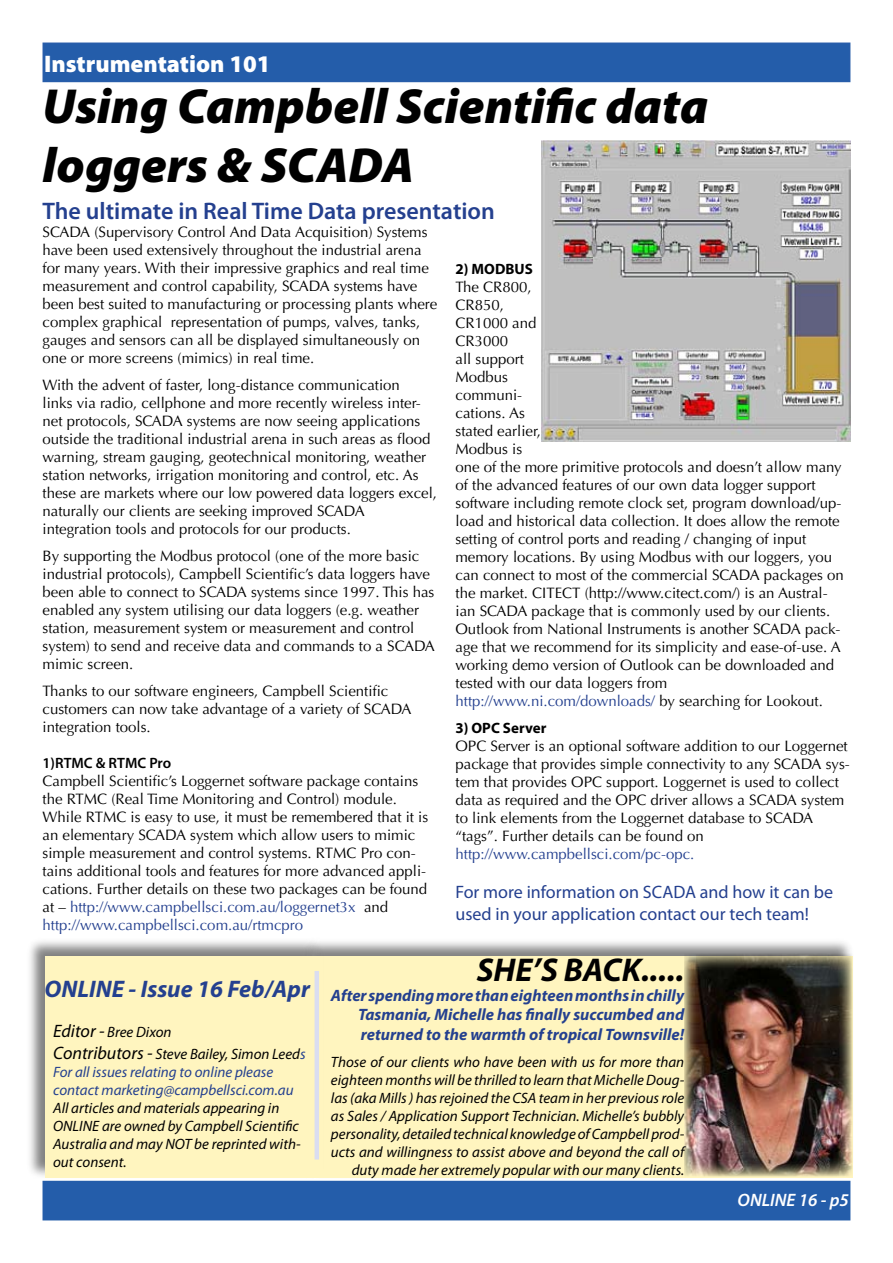
<style>
.page{position:relative;width:893px;height:1263px;background:#fff}
.page>*{position:absolute;margin:0;border:0;box-sizing:border-box;transform-origin:0 0}
.t1{font:italic 900 49.5px/59.4px "Myriad Pro";color:#000}
.t2{font:italic 700 33px "Myriad Pro";color:#000}
.t3{font:600 24px "Myriad Pro";color:#24408f}
.t4{font:italic 700 24px "Myriad Pro";color:#24408f}
.t5{font:900 24px "Myriad Pro";color:#fff}
.t6{font:18px/21.6px "Myriad Pro";color:#24408f}
.t7{font:italic 600 18px "Myriad Pro";color:#fff}
.t8{font:italic 700 16.5px/19.8px "Myriad Pro";color:#24408f;text-align:justify}
.t9{font:15px/18px "Optima LT";color:#000}
.t10{font:italic 15px/18px "Myriad Pro";color:#000}
.t11{font:italic 15px/18px "Myriad Pro";color:#24408f}
.t12{font:15px "Optima LT";color:#24408f}
.t13{font:700 15px "Myriad Pro";color:#000}
.t14{font:600 15px "Myriad Pro";color:#000}
.s1{color:#24408f}
.s2{font-size:18px}
</style>
<div class="page">
<div style="left:304px;top:936px;width:551px;height:244px;background:#000;opacity:.5"></div>
<div style="left:322px;top:956px;width:531px;height:221px;background:#fff5bf"></div>
<div style="left:43px;top:43px;width:807px;height:38px;background:#245daa"></div>
<div style="left:43px;top:43px;width:807px;height:39px;border:2px solid #285daa"></div>
<div style="left:43px;top:1181px;width:807px;height:39px;background:#245daa"></div>
<img style="left:541px;top:140px;width:309px;height:301px">
<img style="left:684px;top:954px;width:168px;height:222px">
<div style="left:25px;top:936px;width:300px;height:244px;background:#000;opacity:.5"></div>
<div style="left:45px;top:956px;width:277px;height:222px;background:#fff5bf"></div>
<hr style="left:315px;top:971px;width:4px;height:188px;background:#daddf0">
<h3 class="t5" style="left:44px;top:48px;width:228px">Instrumentation 101</h3>
<h1 class="t1" style="left:43px;top:74px;width:667px">Using Campbell Scientific data loggers &amp; SCADA</h1>
<h3 class="t3" style="left:43px;top:196px;width:454px">The ultimate in Real Time Data presentation</h3>
<p class="t9" style="left:43px;top:223px;width:396px">SCADA (Supervisory Control And Data Acquisition) Systems have been used extensively throughout the industrial arena for many years. With their impressive graphics and real time measurement and control capability, SCADA systems have been best suited to manufacturing or processing plants where complex graphical representation of pumps, valves, tanks, gauges and sensors can all be displayed simultaneously on one or more screens (mimics) in real time.</p>
<p class="t9" style="left:43px;top:376px;width:396px">With the advent of faster, long-distance communication<br>links via radio, cellphone and more recently wireless inter&shy;net protocols, SCADA systems are now seeing applications outside the traditional industrial arena in such areas as flood warning, stream gauging, geotechnical monitoring, weather station networks, irrigation monitoring and control, etc. As these are markets where our low powered data loggers excel, naturally our clients are seeking improved SCADA integration tools and protocols for our products.</p>
<p class="t9" style="left:43px;top:547px;width:394px">By supporting the Modbus protocol (one of the more basic industrial protocols), Campbell Scientific’s data loggers have been able to connect to SCADA systems since 1997. This has enabled any system utilising our data loggers (e.g. weather station, measurement system or measurement and control system) to send and receive data and commands to a SCADA mimic screen.</p>
<p class="t9" style="left:43px;top:682px;width:371px">Thanks to our software engineers, Campbell Scientific customers can now take advantage of a variety of SCADA integration tools.</p>
<p class="t14" style="left:43px;top:753px;width:130px">1)RTMC &amp; RTMC Pro</p>
<p class="t9" style="left:43px;top:772px;width:387px">Campbell Scientific’s Loggernet software package contains the RTMC (Real Time Monitoring and Control) module.<br>While RTMC is easy to use, it must be remembered that it is an elementary SCADA system which allow users to mimic simple measurement and control systems. RTMC Pro con&shy;tains additional tools and features for more advanced appli&shy;cations. Further details on these two packages can be found at – <span class="s1">http://www.campbellsci.com.au/loggernet3x</span> and <span class="s1">http://www.campbellsci.com.au/rtmcpro</span></p>
<p class="t13" style="left:455px;top:259px;width:79px">2) MODBUS</p>
<p class="t9" style="left:455px;top:278px;width:390px">The CR800,<br>CR850,<br>CR1000 and<br>CR3000<br>all support<br>Modbus<br>communi-<br>cations. As<br>stated earlier,<br>Modbus is<br>one of the more primitive protocols and doesn’t allow many of the advanced features of our own data logger support software including remote clock set, program download/up&shy;load and historical data collection. It does allow the remote setting of control ports and reading / changing of input memory locations. By using Modbus with our loggers, you can connect to most of the commercial SCADA packages on the market. CITECT (http://www.citect.com/) is an Austral&shy;ian SCADA package that is commonly used by our clients.<br>Outlook from National Instruments is another SCADA pack&shy;age that we recommend for its simplicity and ease-of-use. A working demo version of Outlook can be downloaded and tested with our data loggers from <span class="s1">http://www.ni.com/downloads/</span> by searching for Lookout.</p>
<p class="t13" style="left:455px;top:718px;width:92px">3) OPC Server</p>
<p class="t9" style="left:455px;top:737px;width:396px">OPC Server is an optional software addition to our Loggernet package that provides simple connectivity to any SCADA sys&shy;tem that provides OPC support. Loggernet is used to collect data as required and the OPC driver allows a SCADA system to link elements from the Loggernet database to SCADA “tags”. Further details can be found on</p>
<p class="t12" style="left:455px;top:845px;width:240px">http://www.campbellsci.com/pc-opc.</p>
<p class="t6" style="left:455px;top:881px;width:379px">For more information on SCADA and how it can be used in your application contact our tech team!</p>
<h3 class="t4" style="left:45px;top:974px;width:267px">ONLINE - Issue 16 Feb/Apr</h3>
<p class="t10" style="left:53px;top:1021px;width:254px;line-height:21.6px"><span class="s2">Editor -</span> Bree Dixon<br><span class="s2">Contributors -</span> Steve Bailey, Simon Leed<span class="s1">s</span></p>
<p class="t11" style="left:53px;top:1062px;width:242px">For all issues relating to online please contact marketing@campbellsci.com.au</p>
<p class="t10" style="left:53px;top:1098px;width:249px">All articles and materials appearing in ONLINE are owned by Campbell Scientific Australia and may NOT be reprinted with&shy;out consent.</p>
<h2 class="t2" style="left:477px;top:948px;width:209px">SHE’S BACK.....</h2>
<p class="t8" style="left:358px;top:985px;width:328px;text-indent:-27px">After spending more than eighteen months in chilly Tasmania, Michelle has finally succumbed and returned to the warmth of tropical Townsville!</p>
<p class="t10" style="left:331px;top:1053px;width:355px;text-align:right">Those of our clients who have been with us for more than eighteen months will be thrilled to learn that Michelle Doug&shy;las (aka Mills ) has rejoined the CSA team in her previous role as Sales / Application Support Technician. Michelle’s bubbly personality, detailed technical knowledge of Campbell prod&shy;ucts and willingness to assist above and beyond the call of duty made her extremely popular with our many clients.</p>
<p class="t7" style="left:738px;top:1189px;width:113px">ONLINE 16 - p5</p>
</div>
